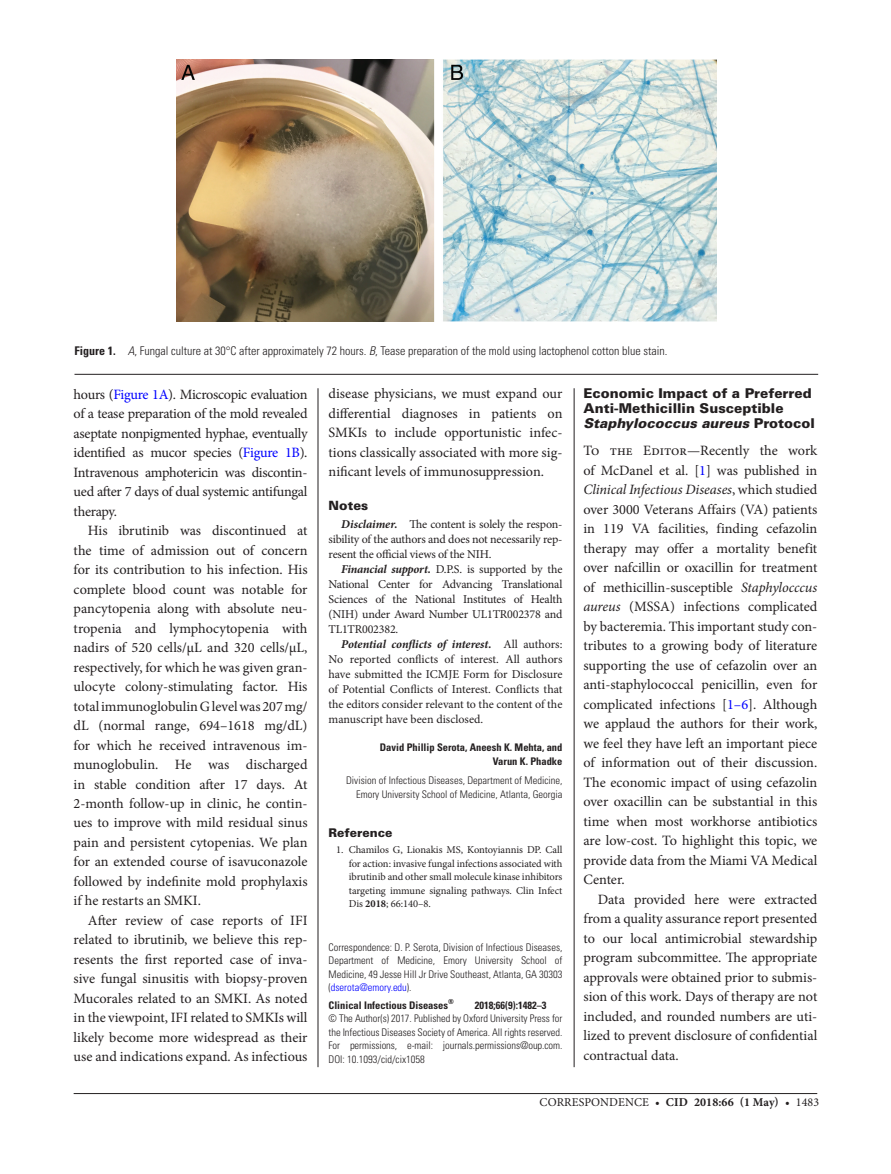
<style>
.page{position:relative;width:891px;height:1174px;background:#fff}
.page>*{position:absolute;margin:0;border:0;box-sizing:border-box;transform-origin:0 0}
.t1{font:14.25px/19.5px "Minion Pro";letter-spacing:-.005em;color:#231f20;text-align:justify}
.t2{font:900 13.5px/15px "Univers LT Std";color:#231f20}
.t3{font:900 12.75px "Univers LT Std";color:#231f20}
.t4{font:12px/15px "Minion Pro";letter-spacing:-.015em;color:#231f20;text-align:justify}
.t5{font:300 condensed 12px "Univers LT Std";color:#231f20}
.t6{font:12px "Minion Pro";letter-spacing:.01em;color:#231f20}
.t7{font:900 12px "Univers LT Std";color:#231f20}
.t8{font:300 condensed 10.5px/13.5px "Univers LT Std";color:#231f20;text-align:justify}
.t9{font:10.5px/13.5px "Minion Pro";letter-spacing:-.005em;color:#231f20;text-align:justify}
.t10{font:700 condensed 10.5px/13.5px "Univers LT Std";color:#231f20;text-align:right}
.t11{font:700 condensed 6.9px "Univers LT Std";color:#231f20}
.s1{font-weight:700}
.s2{font-style:italic}
.s3{color:#00f}
.s4{font-weight:700;font-style:italic}
</style>
<div class="page">
<hr style="left:74px;top:1093px;width:743px;height:1px;background:#231f20">
<hr style="left:574px;top:388px;width:1px;height:679px;background:#231f20">
<hr style="left:318px;top:388px;width:1px;height:679px;background:#231f20">
<hr style="left:75px;top:374px;width:743px;height:1px;background:#231f20">
<img style="left:176px;top:59px;width:540px;height:262px">
<p class="t5" style="left:75px;top:344px;width:594px"><span class="s1">Figure 1.</span> <span class="s2">A</span>, Fungal culture at 30°C after approximately 72 hours. <span class="s2">B</span>, Tease preparation of the mold using lactophenol cotton blue stain.</p>
<p class="t1" style="left:74px;top:384px;width:235px">hours (<span class="s3">Figure 1A</span>). Microscopic evaluation of a tease preparation of the mold revealed aseptate nonpigmented hyphae, eventually identified as mucor species (<span class="s3">Figure 1B</span>).<br>Intravenous amphotericin was discontin&shy;ued after 7 days of dual systemic antifungal therapy.</p>
<p class="t1" style="left:74px;top:521px;width:235px;text-indent:14px">His ibrutinib was discontinued at the time of admission out of concern for its contribution to his infection. His complete blood count was notable for pancytopenia along with absolute neu&shy;tropenia and lymphocytopenia with nadirs of 520 cells/µL and 320 cells/µL, respectively, for which he was given gran&shy;ulocyte colony-stimulating factor. His total immunoglobulin G level was 207 mg/ dL (normal range, 694–1618 mg/dL) for which he received intravenous im&shy;munoglobulin. He was discharged in stable condition after 17 days. At 2-month follow-up in clinic, he contin&shy;ues to improve with mild residual sinus pain and persistent cytopenias. We plan for an extended course of isavuconazole followed by indefinite mold prophylaxis if he restarts an SMKI.</p>
<p class="t1" style="left:74px;top:911px;width:235px;text-indent:14px">After review of case reports of IFI related to ibrutinib, we believe this rep&shy;resents the first reported case of inva&shy;sive fungal sinusitis with biopsy-proven Mucorales related to an SMKI. As noted in the viewpoint, IFI related to SMKIs will likely become more widespread as their use and indications expand. As infectious</p>
<p class="t1" style="left:329px;top:384px;width:235px">disease physicians, we must expand our differential diagnoses in patients on SMKIs to include opportunistic infec&shy;tions classically associated with more sig&shy;nificant levels of immunosuppression.</p>
<p class="t3" style="left:329px;top:497px;width:41px">Notes</p>
<p class="t4" style="left:329px;top:516px;width:235px;text-indent:13px"><span class="s4">Disclaimer.</span> The content is solely the respon&shy;sibility of the authors and does not necessarily rep&shy;resent the official views of the NIH.</p>
<p class="t4" style="left:329px;top:561px;width:235px;text-indent:13px"><span class="s4">Financial support.</span> D.P.S. is supported by the National Center for Advancing Translational Sciences of the National Institutes of Health (NIH) under Award Number UL1TR002378 and TL1TR002382.</p>
<p class="t4" style="left:329px;top:636px;width:235px;text-indent:13px"><span class="s4">Potential conflicts of interest.</span> All authors:<br>No reported conflicts of interest. All authors have submitted the ICMJE Form for Disclosure of Potential Conflicts of Interest. Conflicts that the editors consider relevant to the content of the manuscript have been disclosed.</p>
<p class="t10" style="left:380px;top:741px;width:184px">David Phillip Serota, Aneesh K. Mehta, and<br>Varun K. Phadke</p>
<p class="t8" style="left:346px;top:774px;width:218px;text-align:right">Division of Infectious Diseases, Department of Medicine,<br>Emory University School of Medicine, Atlanta, Georgia</p>
<p class="t7" style="left:329px;top:825px;width:65px">Reference</p>
<p class="t9" style="left:349px;top:843px;width:215px;text-indent:-13px">1. Chamilos G, Lionakis MS, Kontoyiannis DP. Call for action: invasive fungal infections associated with ibrutinib and other small molecule kinase inhibitors targeting immune signaling pathways. Clin Infect Dis <span class="s1">2018</span>; 66:140–8.</p>
<p class="t8" style="left:329px;top:940px;width:235px">Correspondence: D. P. Serota, Division of Infectious Diseases, Department of Medicine, Emory University School of Medicine, 49 Jesse Hill Jr Drive Southeast, Atlanta, GA 30303 (<span class="s3">dserota@emory.edu</span>).</p>
<p class="t10" style="left:329px;top:998px;width:121px">Clinical Infectious Diseases</p>
<p class="t11" style="left:448px;top:997px;width:7px">®</p>
<p class="t10" style="left:475px;top:998px;width:73px">2018;66(9):1482–3</p>
<p class="t8" style="left:329px;top:1012px;width:235px">© The Author(s) 2017. Published by Oxford University Press for the Infectious Diseases Society of America. All rights reserved.<br>For permissions, e-mail: journals.permissions@oup.com.<br>DOI: 10.1093/cid/cix1058</p>
<p class="t2" style="left:583px;top:386px;width:233px">Economic Impact of a Preferred<br>Anti-Methicillin Susceptible<br><span class="s2">Staphylococcus aureus</span> Protocol</p>
<p class="t1" style="left:583px;top:441px;width:235px">To the Editor—Recently the work of McDanel et al. [<span class="s3">1</span>] was published in <span class="s2">Clinical Infectious Diseases</span>, which studied over 3000 Veterans Affairs (VA) patients in 119 VA facilities, finding cefazolin therapy may offer a mortality benefit over nafcillin or oxacillin for treatment of methicillin-susceptible <span class="s2">Staphylocccus aureus</span> (MSSA) infections complicated by bacteremia. This important study con&shy;tributes to a growing body of literature supporting the use of cefazolin over an anti-staphylococcal penicillin, even for complicated infections [<span class="s3">1–6</span>]. Although we applaud the authors for their work, we feel they have left an important piece of information out of their discussion.<br>The economic impact of using cefazolin over oxacillin can be substantial in this time when most workhorse antibiotics are low-cost. To highlight this topic, we provide data from the Miami VA Medical Center.</p>
<p class="t1" style="left:583px;top:890px;width:235px;text-indent:14px">Data provided here were extracted from a quality assurance report presented to our local antimicrobial stewardship program subcommittee. The appropriate approvals were obtained prior to submis&shy;sion of this work. Days of therapy are not included, and rounded numbers are uti&shy;lized to prevent disclosure of confidential contractual data.</p>
<p class="t6" style="left:540px;top:1094px;width:281px">CORRESPONDENCE • <span class="s1">CID 2018:66 (1 May)</span> • 1483</p>
</div>
